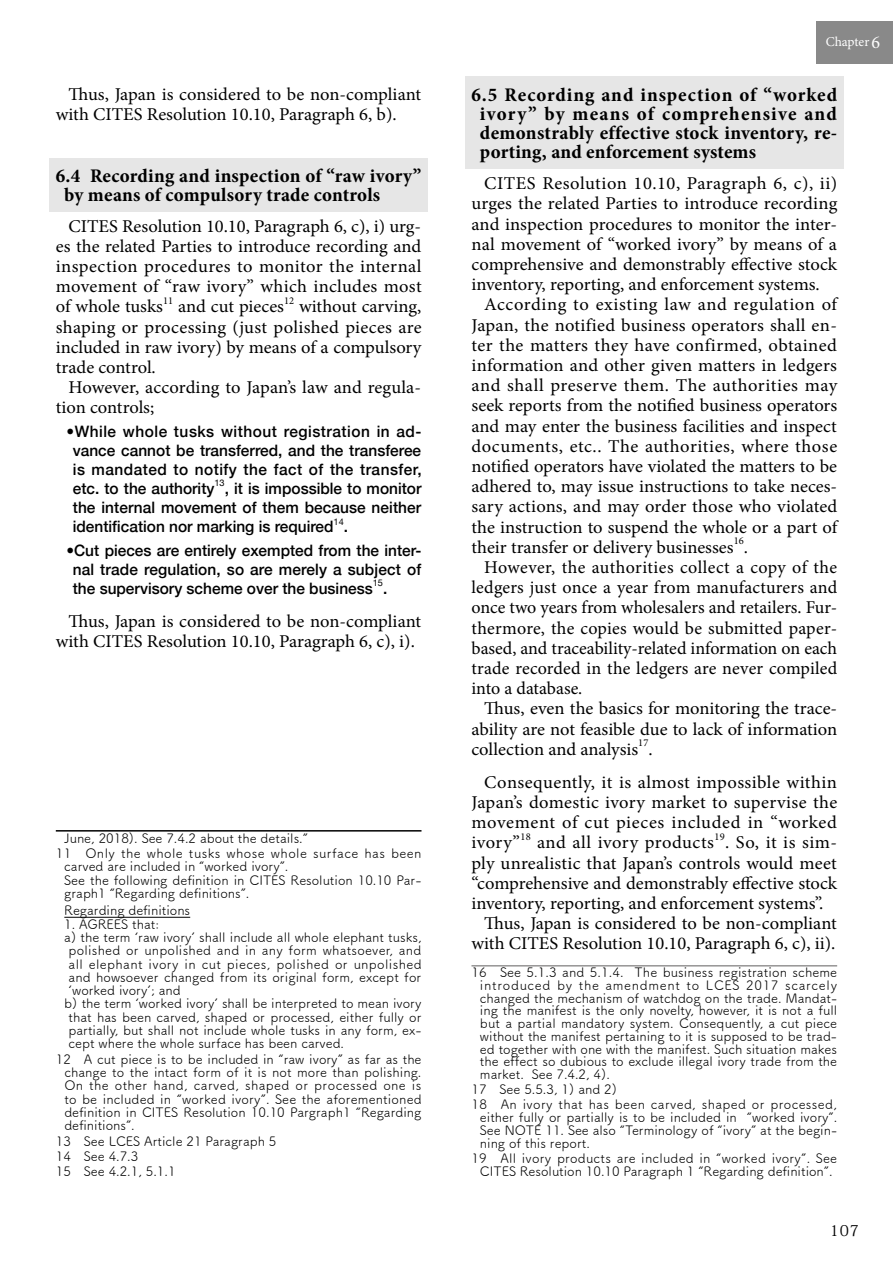
<style>
.page{position:relative;width:893px;height:1263px;background:#fff}
.page>*{position:absolute;margin:0;border:0;box-sizing:border-box;transform-origin:0 0}
.t1{font:700 condensed 19.5px/19.2px "Minion Pro";letter-spacing:.005em;color:#000;scale:1.05 1}
.t2{font:18px/20.2px "Minion Pro";letter-spacing:.005em;color:#000}
.t3{font:18px "Minion Pro";letter-spacing:.03em;color:#000}
.t4{font:18px/33px "Minion Pro";letter-spacing:.025em;color:#000}
.t5{font:500 15.75px/19.2px "Helvetica Neue";color:#000;text-align:justify}
.t6{font:15px "Koz Min Pr 6 N";color:#000}
.t7{font:13.5px "Minion Pro";letter-spacing:-.005em;color:#fff}
.t8{font:13.05px/12.8px "Tsuku A Rd Gothic";color:#000;text-align:justify}
.t9{font:13.05px/15.5px "Tsuku A Rd Gothic";letter-spacing:.035em;color:#000}
.t10{font:13.05px/14.9px "Tsuku A Rd Gothic";letter-spacing:.025em;color:#000}
.t11{font:13.05px "Tsuku A Rd Gothic";letter-spacing:.03em;color:#000}
.t12{font:13.05px "Tsuku A Rd Gothic";letter-spacing:.02em;color:#000}
.t13{font:10.5px "Minion Pro";color:#000}
.t14{font:9.15px "Helvetica Neue";color:#000}
.s1{font-size:18px}
</style>
<div class="page">
<div style="left:816px;top:21px;width:77px;height:43px;background:#898989"></div>
<div style="left:49px;top:158px;width:379px;height:54px;background:#e6e6e6"></div>
<div style="left:465px;top:77px;width:378px;height:92px;background:#e6e6e6"></div>
<hr style="left:56px;top:830px;width:365px;height:1px;background:#000">
<hr style="left:64px;top:917px;width:126px;height:1px;background:#000">
<hr style="left:471px;top:965px;width:366px;height:1px;background:#727171">
<p class="t2" style="left:56px;top:84px;width:367px;text-indent:13px">Thus, Japan is considered to be non-compliant with CITES Resolution 10.10, Paragraph 6, b).</p>
<p class="t1" style="left:64px;top:166px;width:342px;text-indent:-8px">6.4 Recording and inspection of “raw ivory” by means of compulsory trade controls</p>
<p class="t2" style="left:56px;top:216px;width:367px;text-align:justify;text-indent:13px">CITES Resolution 10.10, Paragraph 6, c), i) urg&shy;es the related Parties to introduce recording and inspection procedures to monitor the internal movement of “raw ivory” which includes most of whole tusks</p>
<p class="t13" style="left:163px;top:294px;width:12px">11</p>
<p class="t2" style="left:178px;top:297px;width:107px">and cut pieces</p>
<p class="t13" style="left:284px;top:294px;width:12px">12</p>
<p class="t2" style="left:56px;top:297px;width:367px;text-align:justify;text-indent:243px">without carving, shaping or processing (just polished pieces are included in raw ivory) by means of a compulsory trade control.</p>
<p class="t2" style="left:56px;top:377px;width:367px;text-indent:13px">However, according to Japan’s law and regula&shy;tion controls;</p>
<p class="t5" style="left:73px;top:420px;width:350px;text-indent:-6px">•While whole tusks without registration in ad&shy;vance cannot be transferred, and the transferee is mandated to notify the fact of the transfer, etc. to the authority</p>
<p class="t14" style="left:214px;top:477px;width:12px">13</p>
<p class="t5" style="left:73px;top:477px;width:350px;text-indent:152px">, it is impossible to monitor the internal movement of them because neither identification nor marking is required</p>
<p class="t14" style="left:334px;top:515px;width:12px">14</p>
<p class="t5" style="left:344px;top:516px;width:6px">.</p>
<p class="t5" style="left:73px;top:539px;width:350px;text-indent:-6px">•Cut pieces are entirely exempted from the inter&shy;nal trade regulation, so are merely a subject of the supervisory scheme over the business</p>
<p class="t14" style="left:373px;top:576px;width:12px">15</p>
<p class="t5" style="left:383px;top:577px;width:6px">.</p>
<p class="t2" style="left:56px;top:611px;width:367px;text-indent:13px">Thus, Japan is considered to be non-compliant with CITES Resolution 10.10, Paragraph 6, c), i).</p>
<p class="t9" style="left:56px;top:829px;width:367px;text-indent:9px">June, 2018). See 7.4.2 about the details.”<br>11　Only the whole tusks whose whole surface has been</p>
<p class="t8" style="left:64px;top:859px;width:359px;line-height:13.4px;text-align:left">carved are included in “worked ivory”.<br>See the following definition in CITES Resolution 10.10 Par&shy;graph1 “Regarding definitions”.</p>
<p class="t8" style="left:64px;top:903px;width:127px">Regarding definitions</p>
<p class="t8" style="left:64px;top:917px;width:96px">1. AGREES that:</p>
<p class="t8" style="left:64px;top:930px;width:359px">a) the term ‘raw ivory’ shall include all whole elephant tusks,</p>
<p class="t12" style="left:69px;top:940px;width:354px">polished or unpolished and in any form whatsoever, and</p>
<p class="t11" style="left:69px;top:954px;width:355px">all elephant ivory in cut pieces, polished or unpolished</p>
<p class="t8" style="left:69px;top:970px;width:354px">and howsoever changed from its original form, except for</p>
<p class="t8" style="left:69px;top:983px;width:114px">‘worked ivory’; and</p>
<p class="t8" style="left:64px;top:996px;width:359px">b) the term ‘worked ivory’ shall be interpreted to mean ivory</p>
<p class="t8" style="left:69px;top:1010px;width:355px">that has been carved, shaped or processed, either fully or</p>
<p class="t8" style="left:69px;top:1023px;width:354px">partially, but shall not include whole tusks in any form, ex-</p>
<p class="t8" style="left:69px;top:1036px;width:277px">cept where the whole surface has been carved.</p>
<p class="t8" style="left:64px;top:1051px;width:359px;line-height:13.4px;text-indent:-9px">12　A cut piece is to be included in “raw ivory” as far as the change to the intact form of it is not more than polishing.<br>On the other hand, carved, shaped or processed one is to be included in “worked ivory”. See the aforementioned definition in CITES Resolution 10.10 Pargraph1 “Regarding definitions”.</p>
<p class="t8" style="left:56px;top:1132px;width:222px;line-height:15.5px;text-align:left">13　See LCES Article 21 Paragraph 5<br>14　See 4.7.3<br>15　See 4.2.1, 5.1.1</p>
<p class="t7" style="left:826px;top:33px;width:56px">Chapter <span class="s1">6</span></p>
<p class="t1" style="left:480px;top:85px;width:342px;text-align:justify;text-indent:-8px">6.5 Recording and inspection of “worked ivory” by means of comprehensive and demonstrably effective stock inventory, re&shy;porting, and enforcement systems</p>
<p class="t3" style="left:484px;top:171px;width:355px">CITES Resolution 10.10, Paragraph 6, c), ii)</p>
<p class="t2" style="left:471px;top:194px;width:367px">urges the related Parties to introduce recording</p>
<p class="t2" style="left:471px;top:214px;width:367px">and inspection procedures to monitor the inter-</p>
<p class="t2" style="left:471px;top:234px;width:367px">nal movement of “worked ivory” by means of a</p>
<p class="t2" style="left:471px;top:254px;width:367px">comprehensive and demonstrably effective stock</p>
<p class="t2" style="left:471px;top:274px;width:350px">inventory, reporting, and enforcement systems.</p>
<p class="t3" style="left:484px;top:293px;width:354px">According to existing law and regulation of</p>
<p class="t2" style="left:471px;top:315px;width:367px">Japan, the notified business operators shall en-</p>
<p class="t2" style="left:471px;top:335px;width:367px">ter the matters they have confirmed, obtained</p>
<p class="t2" style="left:471px;top:355px;width:367px">information and other given matters in ledgers</p>
<p class="t3" style="left:471px;top:373px;width:367px">and shall preserve them. The authorities may</p>
<p class="t2" style="left:471px;top:396px;width:367px">seek reports from the notified business operators</p>
<p class="t2" style="left:471px;top:416px;width:367px">and may enter the business facilities and inspect</p>
<p class="t3" style="left:471px;top:434px;width:367px">documents, etc.. The authorities, where those</p>
<p class="t2" style="left:471px;top:456px;width:367px">notified operators have violated the matters to be</p>
<p class="t2" style="left:471px;top:476px;width:367px">adhered to, may issue instructions to take neces-</p>
<p class="t2" style="left:471px;top:496px;width:367px">sary actions, and may order those who violated</p>
<p class="t2" style="left:471px;top:517px;width:367px">the instruction to suspend the whole or a part of</p>
<p class="t2" style="left:471px;top:537px;width:264px">their transfer or delivery businesses</p>
<p class="t13" style="left:734px;top:534px;width:12px">16</p>
<p class="t2" style="left:744px;top:537px;width:6px">.</p>
<p class="t4" style="left:484px;top:551px;width:354px">However, the authorities collect a copy of the</p>
<p class="t2" style="left:471px;top:577px;width:367px">ledgers just once a year from manufacturers and</p>
<p class="t2" style="left:471px;top:597px;width:367px">once two years from wholesalers and retailers. Fur-</p>
<p class="t2" style="left:471px;top:618px;width:367px">thermore, the copies would be submitted paper-</p>
<p class="t2" style="left:471px;top:638px;width:367px">based, and traceability-related information on each</p>
<p class="t2" style="left:471px;top:658px;width:367px">trade recorded in the ledgers are never compiled</p>
<p class="t2" style="left:471px;top:678px;width:112px">into a database.</p>
<p class="t2" style="left:484px;top:698px;width:354px">Thus, even the basics for monitoring the trace-</p>
<p class="t2" style="left:471px;top:719px;width:367px">ability are not feasible due to lack of information</p>
<p class="t2" style="left:471px;top:739px;width:168px">collection and analysis</p>
<p class="t13" style="left:638px;top:736px;width:12px">17</p>
<p class="t4" style="left:484px;top:732px;width:354px;text-indent:164px">.<br>Consequently, it is almost impossible within</p>
<p class="t2" style="left:471px;top:792px;width:367px;text-align:justify">Japan’s domestic ivory market to supervise the movement of cut pieces included in “worked ivory”</p>
<p class="t13" style="left:520px;top:829px;width:12px">18</p>
<p class="t4" style="left:537px;top:826px;width:178px">and all ivory products</p>
<p class="t13" style="left:714px;top:829px;width:12px">19</p>
<p class="t2" style="left:725px;top:832px;width:114px">. So, it is sim-</p>
<p class="t2" style="left:471px;top:853px;width:367px">ply unrealistic that Japan’s controls would meet</p>
<p class="t2" style="left:471px;top:873px;width:367px">“comprehensive and demonstrably effective stock</p>
<p class="t2" style="left:471px;top:893px;width:353px">inventory, reporting, and enforcement systems”.</p>
<p class="t2" style="left:484px;top:913px;width:354px">Thus, Japan is considered to be non-compliant</p>
<p class="t2" style="left:471px;top:933px;width:366px">with CITES Resolution 10.10, Paragraph 6, c), ii).</p>
<p class="t8" style="left:480px;top:965px;width:359px;text-indent:-9px">16　See 5.1.3 and 5.1.4. The business registration scheme introduced by the amendment to LCES 2017 scarcely changed the mechanism of watchdog on the trade. Mandat&shy;ing the manifest is the only novelty, however, it is not a full but a partial mandatory system. Consequently, a cut piece without the manifest pertaining to it is supposed to be trad&shy;ed together with one with the manifest. Such situation makes the effect so dubious to exclude illegal ivory trade from the market. See 7.4.2, 4).</p>
<p class="t10" style="left:471px;top:1081px;width:367px">17　See 5.5.3, 1) and 2)<br>18　An ivory that has been carved, shaped or processed,</p>
<p class="t8" style="left:480px;top:1110px;width:359px">either fully or partially is to be included in “worked ivory”.<br>See NOTE 11. See also “Terminology of “ivory” at the begin&shy;ning of this report.</p>
<p class="t8" style="left:471px;top:1151px;width:367px;line-height:13.4px;text-align:center">19　All ivory products are included in “worked ivory”. See<br>CITES Resolution 10.10 Paragraph 1 “Regarding definition”.</p>
<p class="t6" style="left:830px;top:1222px;width:31px">107</p>
</div>
